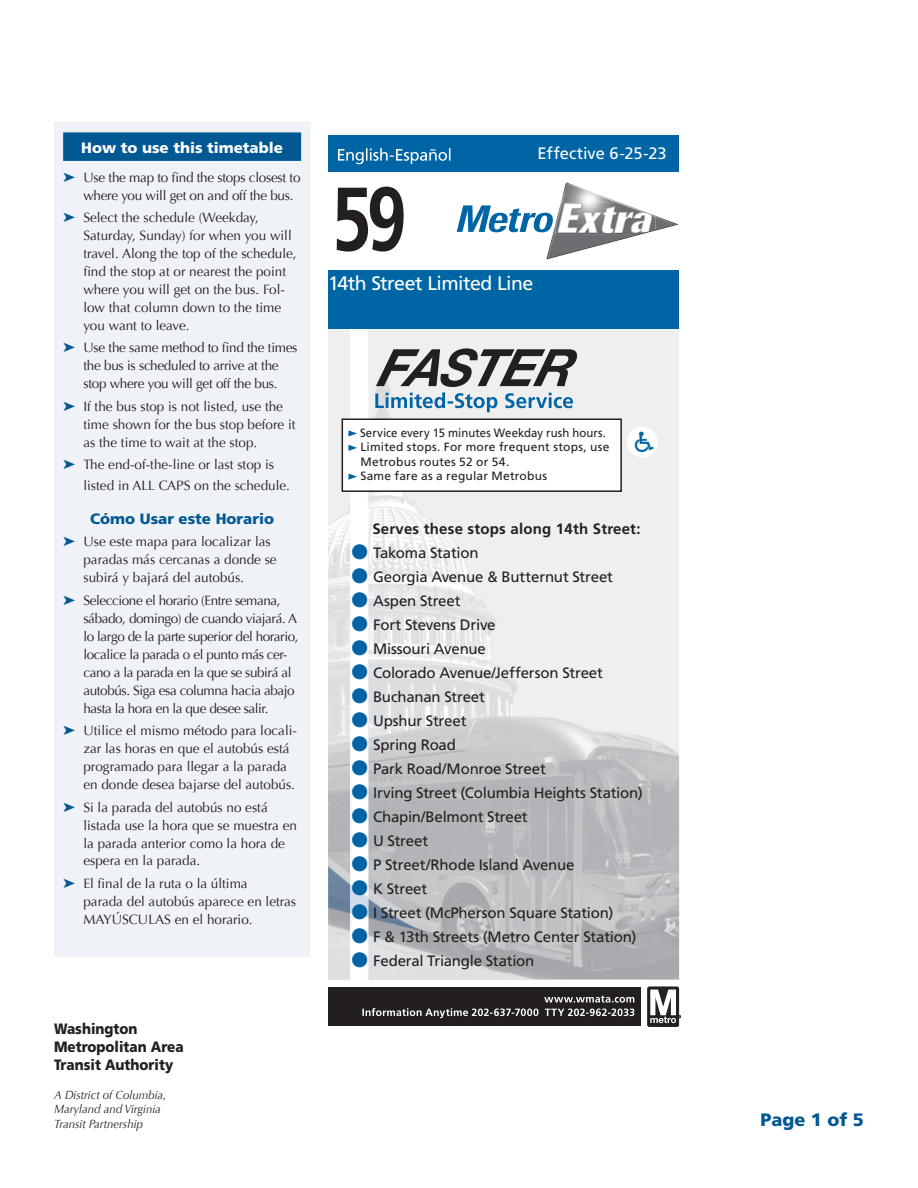
<style>
.page{position:relative;width:918px;height:1188px;background:#fff}
.page>*{position:absolute;margin:0;border:0;box-sizing:border-box;transform-origin:0 0}
.t1{font:700 90px "Frutiger";color:#231f20;scale:.8 1}
.t2{font:700 29.1px "Carta";color:#0065a4}
.t3{font:19.5px "Frutiger";letter-spacing:-.03em;color:#fff}
.t4{font:900 18px "Frutiger";color:#015893}
.t5{font:16.5px "Frutiger";letter-spacing:-.005em;color:#fff}
.t6{font:15px "Frutiger";letter-spacing:-.015em;color:#231f20}
.t7{font:900 15px/18px "Frutiger";color:#231f20;scale:.9 1}
.t8{font:700 15px "Frutiger";letter-spacing:.015em;color:#231f20}
.t9{font:900 15px "Frutiger";color:#fff}
.t10{font:900 15px "Frutiger";color:#015893}
.t11{font:13.5px/18px "Optima";color:#231f20}
.t12{font:13.5px/18px "Optima";letter-spacing:-.03em;color:#231f20}
.t13{font:13.5px/18px "Optima";letter-spacing:-.02em;color:#231f20}
.t14{font:12px/14.4px "Frutiger";letter-spacing:.015em;color:#231f20;scale:.95 1}
.t15{font:italic 12px/14.4px "Optima";color:#231f20;scale:.95 1}
.s1{color:#015893}
.s2{color:#0065a4}
</style>
<div class="page">
<div style="left:54px;top:122px;width:256px;height:835px;background:#eff2f7"></div>
<div style="left:63px;top:132px;width:238px;height:29px;background:#015893"></div>
<img style="left:328px;top:328px;width:351px;height:651px">
<img style="left:350px;top:328px;width:18px;height:651px">
<div style="left:328px;top:135px;width:351px;height:193px;background:#0065a4"></div>
<div style="left:324px;top:172px;width:357px;height:98px;background:#fff"></div>
<svg style="left:338px;top:148px;width:112px;height:16px"></svg>
<div style="left:627px;top:427px;width:31px;height:31px;background:#fff;border-radius:50%"></div>
<svg style="left:648px;top:987px;width:31px;height:39px"></svg>
<div style="left:648px;top:987px;width:31px;height:39px;border:1px solid #231f20;border-radius:2px"></div>
<svg style="left:650px;top:990px;width:31px;height:33px"></svg>
<svg style="left:457px;top:182px;width:222px;height:78px"></svg>
<svg style="left:375px;top:348px;width:203px;height:64px"></svg>
<div style="left:329px;top:987px;width:312px;height:39px;background:#231f20"></div>
<svg style="left:362px;top:996px;width:272px;height:22px"></svg>
<div style="left:342px;top:419px;width:279px;height:72px;background:#fff"></div>
<svg style="left:348px;top:430px;width:9px;height:7px"></svg>
<svg style="left:348px;top:445px;width:9px;height:6px"></svg>
<svg style="left:348px;top:474px;width:9px;height:6px"></svg>
<div style="left:342px;top:418px;width:280px;height:74px;border:2px solid #231f20"></div>
<p class="t9" style="left:81px;top:139px;width:203px">How to use this timetable</p>
<p class="t13" style="left:83px;top:168px;width:219px;text-indent:-20px"><span class="s1">➤</span> Use the map to find the stops closest to where you will get on and off the bus.</p>
<p class="t11" style="left:83px;top:209px;width:215px;text-indent:-20px"><span class="s1">➤</span> Select the schedule (Weekday,<br>Saturday, Sunday) for when you will travel. Along the top of the schedule, find the stop at or nearest the point where you will get on the bus. Fol&shy;low that column down to the time you want to leave.</p>
<p class="t13" style="left:63px;top:339px;width:236px;text-align:center"><span class="s1">➤</span> Use the same method to find the times the bus is scheduled to arrive at the<br>stop where you will get off the bus.</p>
<p class="t11" style="left:83px;top:397px;width:214px;text-indent:-20px"><span class="s1">➤</span> If the bus stop is not listed, use the time shown for the bus stop before it as the time to wait at the stop.</p>
<p class="t11" style="left:83px;top:454px;width:208px;line-height:21px;text-indent:-20px"><span class="s1">➤</span> The end-of-the-line or last stop is listed in ALL CAPS on the schedule.</p>
<p class="t10" style="left:90px;top:510px;width:185px">Cómo Usar este Horario</p>
<p class="t11" style="left:83px;top:533px;width:195px;text-indent:-20px"><span class="s1">➤</span> Use este mapa para localizar las paradas más cercanas a donde se subirá y bajará del autobús.</p>
<p class="t12" style="left:83px;top:591px;width:217px;text-indent:-20px"><span class="s1">➤</span> Seleccione el horario (Entre semana, sábado, domingo) de cuando viajará. A lo largo de la parte superior del horario, localice la parada o el punto más cer&shy;cano a la parada en la que se subirá al autobús. Siga esa columna hacia abajo hasta la hora en la que desee salir.</p>
<p class="t11" style="left:83px;top:722px;width:215px;text-indent:-20px"><span class="s1">➤</span> Utilice el mismo método para locali&shy;zar las horas en que el autobús está programado para llegar a la parada en donde desea bajarse del autobús.</p>
<p class="t11" style="left:83px;top:798px;width:215px;text-indent:-20px"><span class="s1">➤</span> Si la parada del autobús no está listada use la hora que se muestra en la parada anterior como la hora de espera en la parada.</p>
<p class="t11" style="left:83px;top:874px;width:214px;text-indent:-20px"><span class="s1">➤</span> El final de la ruta o la última<br>parada del autobús aparece en letras<br>MAYÚSCULAS en el horario.</p>
<p class="t7" style="left:54px;top:1020px;width:146px">Washington<br>Metropolitan Area<br>Transit Authority</p>
<p class="t15" style="left:54px;top:1088px;width:120px">A District of Columbia,<br>Maryland and Virginia<br>Transit Partnership</p>
<h1 class="t1" style="left:332px;top:166px;width:95px">59</h1>
<p class="t5" style="left:538px;top:144px;width:131px">Effective 6-25-23</p>
<h3 class="t3" style="left:328px;top:272px;width:207px">14th Street Limited Line</h3>
<p class="t14" style="left:360px;top:425px;width:264px">Service every 15 minutes Weekday rush hours.<br>Limited stops. For more frequent stops, use Metrobus routes 52 or 54.<br>Same fare as a regular Metrobus</p>
<h2 class="t2" style="left:634px;top:423px;width:22px">X</h2>
<p class="t8" style="left:372px;top:520px;width:270px">Serves these stops along 14th Street:</p>
<p class="t6" style="left:351px;top:544px;width:129px"><span class="s2">●</span> Takoma Station</p>
<p class="t6" style="left:351px;top:568px;width:263px"><span class="s2">●</span> Georgia Avenue &amp; Butternut Street</p>
<p class="t6" style="left:351px;top:592px;width:111px"><span class="s2">●</span> Aspen Street</p>
<p class="t6" style="left:351px;top:616px;width:146px"><span class="s2">●</span> Fort Stevens Drive</p>
<p class="t6" style="left:351px;top:640px;width:136px"><span class="s2">●</span> Missouri Avenue</p>
<p class="t6" style="left:351px;top:664px;width:253px"><span class="s2">●</span> Colorado Avenue/Jefferson Street</p>
<p class="t6" style="left:351px;top:688px;width:135px"><span class="s2">●</span> Buchanan Street</p>
<p class="t6" style="left:351px;top:712px;width:117px"><span class="s2">●</span> Upshur Street</p>
<p class="t6" style="left:351px;top:736px;width:106px"><span class="s2">●</span> Spring Road</p>
<p class="t6" style="left:351px;top:760px;width:196px"><span class="s2">●</span> Park Road/Monroe Street</p>
<p class="t6" style="left:351px;top:784px;width:293px"><span class="s2">●</span> Irving Street (Columbia Heights Station)</p>
<p class="t6" style="left:351px;top:808px;width:178px"><span class="s2">●</span> Chapin/Belmont Street</p>
<p class="t6" style="left:351px;top:832px;width:78px"><span class="s2">●</span> U Street</p>
<p class="t6" style="left:351px;top:856px;width:225px"><span class="s2">●</span> P Street/Rhode Island Avenue</p>
<p class="t6" style="left:351px;top:880px;width:78px"><span class="s2">●</span> K Street</p>
<p class="t6" style="left:351px;top:904px;width:264px"><span class="s2">●</span> I Street (McPherson Square Station)</p>
<p class="t6" style="left:351px;top:928px;width:286px"><span class="s2">●</span> F &amp; 13th Streets (Metro Center Station)</p>
<p class="t6" style="left:351px;top:952px;width:185px"><span class="s2">●</span> Federal Triangle Station</p>
<h3 class="t4" style="left:760px;top:1109px;width:105px">Page 1 of 5</h3>
</div>
